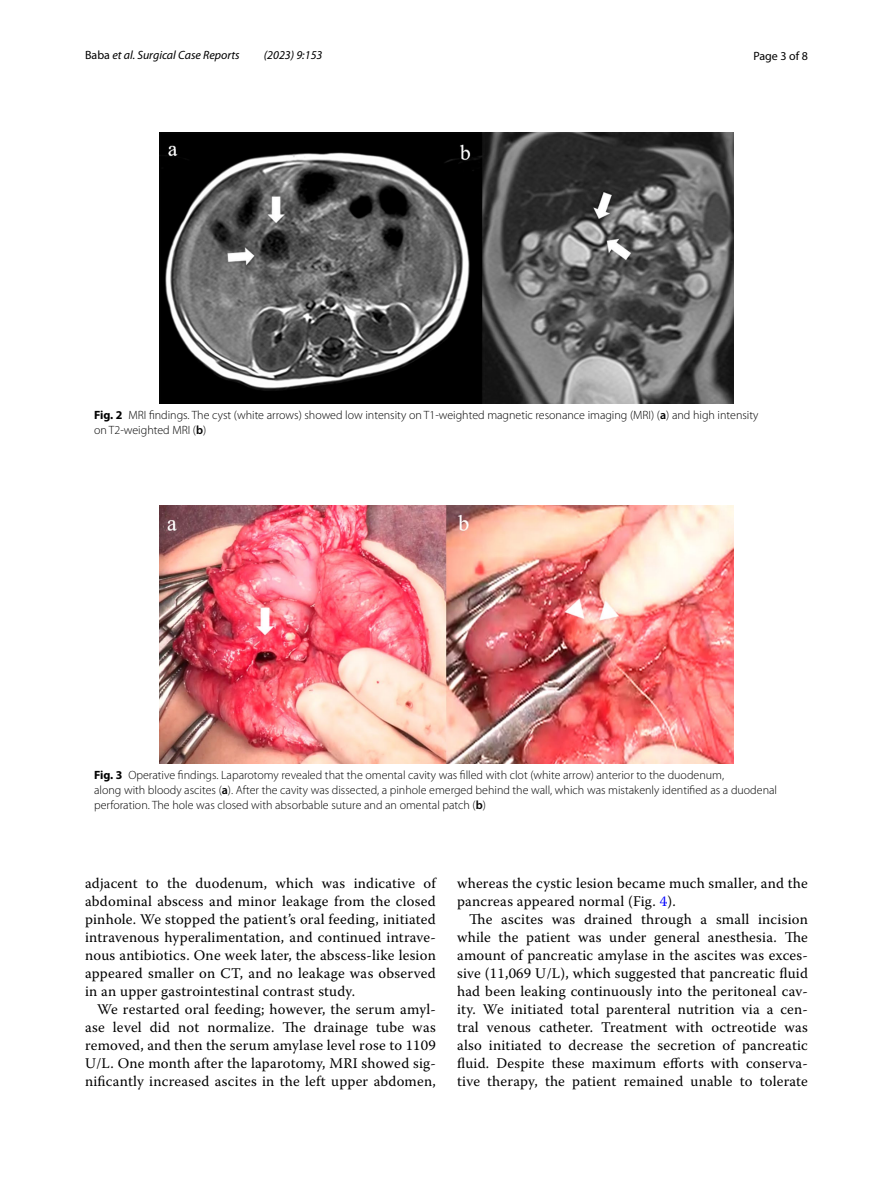
<style>
.page{position:relative;width:893px;height:1187px;background:#fff}
.page>*{position:absolute;margin:0;border:0;box-sizing:border-box;transform-origin:0 0}
.t1{font:14.7px/18px "Warnock Pro";letter-spacing:.015em;color:#000;text-align:justify}
.t2{font:300 12px/15px "Myriad Pro";color:#000}
.t3{font:italic 12px "Myriad Pro";color:#000}
.t4{font:12px "Myriad Pro";color:#000}
.s1{font-style:normal}
.s2{font-weight:700}
.s3{font-weight:600}
.s4{color:#00f}
</style>
<div class="page">
<img style="left:160px;top:133px;width:573px;height:271px">
<img style="left:160px;top:505px;width:573px;height:258px">
<p class="t3" style="left:85px;top:48px;width:156px"><span class="s1">Baba</span> et al. Surgical Case Reports</p>
<p class="t3" style="left:264px;top:48px;width:60px">(2023) 9:153</p>
<p class="t4" style="left:753px;top:48px;width:56px">Page 3 of 8</p>
<p class="t2" style="left:94px;top:407px;width:666px"><span class="s2">Fig. 2</span> MRI findings. The cyst (white arrows) showed low intensity on T1-weighted magnetic resonance imaging (MRI) (<span class="s3">a</span>) and high intensity on T2-weighted MRI (<span class="s3">b</span>)</p>
<p class="t2" style="left:94px;top:767px;width:684px"><span class="s2">Fig. 3</span> Operative findings. Laparotomy revealed that the omental cavity was filled with clot (white arrow) anterior to the duodenum,<br>along with bloody ascites (<span class="s3">a</span>). After the cavity was dissected, a pinhole emerged behind the wall, which was mistakenly identified as a duodenal perforation. The hole was closed with absorbable suture and an omental patch (<span class="s3">b</span>)</p>
<p class="t1" style="left:85px;top:873px;width:352px">adjacent to the duodenum, which was indicative of abdominal abscess and minor leakage from the closed pinhole. We stopped the patient’s oral feeding, initiated intravenous hyperalimentation, and continued intrave&shy;nous antibiotics. One week later, the abscess-like lesion appeared smaller on CT, and no leakage was observed in an upper gastrointestinal contrast study.</p>
<p class="t1" style="left:85px;top:999px;width:352px;text-indent:12px">We restarted oral feeding; however, the serum amyl&shy;ase level did not normalize. The drainage tube was removed, and then the serum amylase level rose to 1109<br>U/L. One month after the laparotomy, MRI showed sig&shy;nificantly increased ascites in the left upper abdomen,</p>
<p class="t1" style="left:457px;top:873px;width:352px">whereas the cystic lesion became much smaller, and the pancreas appeared normal (Fig. <span class="s4">4</span>).</p>
<p class="t1" style="left:457px;top:909px;width:352px;text-indent:12px">The ascites was drained through a small incision while the patient was under general anesthesia. The amount of pancreatic amylase in the ascites was exces&shy;sive (11,069 U/L), which suggested that pancreatic fluid had been leaking continuously into the peritoneal cav&shy;ity. We initiated total parenteral nutrition via a cen&shy;tral venous catheter. Treatment with octreotide was also initiated to decrease the secretion of pancreatic fluid. Despite these maximum efforts with conserva&shy;tive therapy, the patient remained unable to tolerate</p>
</div>
